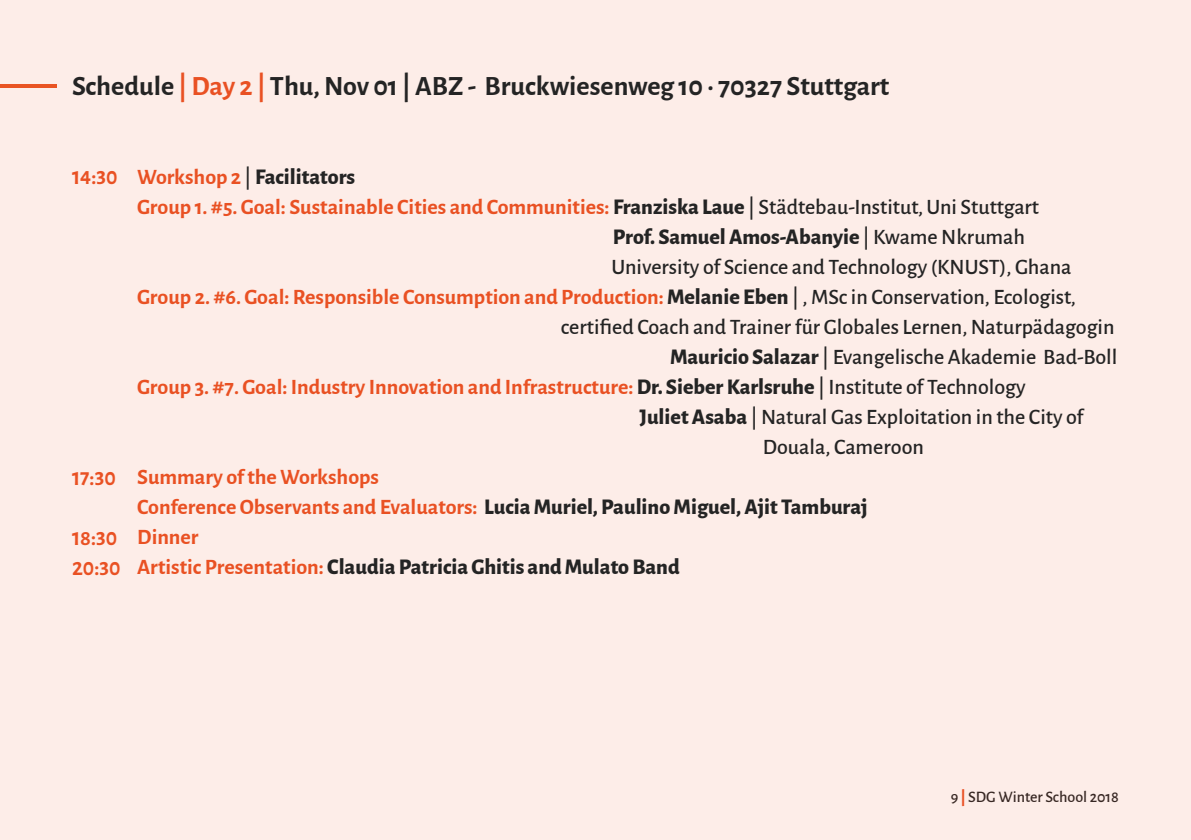
<style>
.page{position:relative;width:1191px;height:840px;background:#fff}
.page>*{position:absolute;margin:0;border:0;box-sizing:border-box;transform-origin:0 0}
.t1{font:700 28px "Alegreya Sans";color:#242424}
.t2{font:700 22px/30px "Alegreya Sans";color:#e95123}
.t3{font:500 22px "Alegreya Sans";color:#242424}
.t4{font:800 22px "Alegreya Sans";color:#242424}
.t5{font:500 16px "Alegreya Sans";color:#242424}
.s1{color:#e95123}
.s2{font-weight:700;color:#e95123}
.s3{font-weight:500}
.s4{font-weight:800;color:#242424}
.s5{font-weight:500;color:#242424}
.s6{font-weight:800}
.s7{font-weight:800;color:#e95124}
</style>
<div class="page">
<div style="left:0;top:0;width:1191px;height:839px;background:#fdede8"></div>
<hr style="left:0;top:84px;width:56px;height:4px;background:#e95423">
<p class="t1" style="left:72px;top:65px;width:819px">Schedule <span class="s1">| Day 2 |</span> Thu, Nov 01 | ABZ - Bruckwiesenweg 10 · 70327 Stuttgart</p>
<p class="t2" style="left:72px;top:161px;width:47px">14:30</p>
<p class="t2" style="left:72px;top:461px;width:45px">17:30</p>
<p class="t2" style="left:72px;top:521px;width:50px">18:30<br>20:30</p>
<p class="t4" style="left:137px;top:160px;width:219px"><span class="s2">Workshop 2</span> <span class="s3">|</span> Facilitators</p>
<p class="t2" style="left:137px;top:190px;width:903px">Group 1. #5. Goal: Sustainable Cities and Communities: <span class="s4">Franziska Laue</span> <span class="s5">| Städtebau-Institut, Uni Stuttgart</span></p>
<p class="t4" style="left:612px;top:220px;width:414px">Prof. Samuel Amos-Abanyie <span class="s3">| Kwame Nkrumah</span></p>
<p class="t3" style="left:611px;top:251px;width:461px">University of Science and Technology (KNUST), Ghana</p>
<p class="t2" style="left:137px;top:280px;width:940px">Group 2. #6. Goal: Responsible Consumption and Production: <span class="s4">Melanie Eben</span> <span class="s5">| , MSc in Conservation, Ecologist,</span></p>
<p class="t3" style="left:561px;top:311px;width:555px">certified Coach and Trainer für Globales Lernen, Naturpädagogin</p>
<p class="t3" style="left:670px;top:341px;width:449px"><span class="s6">Mauricio Salazar</span> | Evangelische Akademie Bad-Boll</p>
<p class="t2" style="left:137px;top:370px;width:890px">Group 3. #7. Goal: Industry Innovation and Infrastructure: <span class="s4">Dr. Sieber Karlsruhe</span> <span class="s5">| Institute of Technology</span></p>
<p class="t3" style="left:639px;top:401px;width:445px"><span class="s6">Juliet Asaba</span> | Natural Gas Exploitation in the City of</p>
<p class="t3" style="left:762px;top:431px;width:162px">Douala, Cameroon</p>
<p class="t2" style="left:137px;top:460px;width:732px">Summary of the Workshops<br>Conference Observants and Evaluators: <span class="s4">Lucia Muriel, Paulino Miguel, Ajit Tamburaj </span>Dinner<br>Artistic Presentation: <span class="s4">Claudia Patricia Ghitis and Mulato Band</span></p>
<p class="t5" style="left:951px;top:784px;width:169px">9 <span class="s7">|</span> SDG Winter School 2018</p>
</div>
